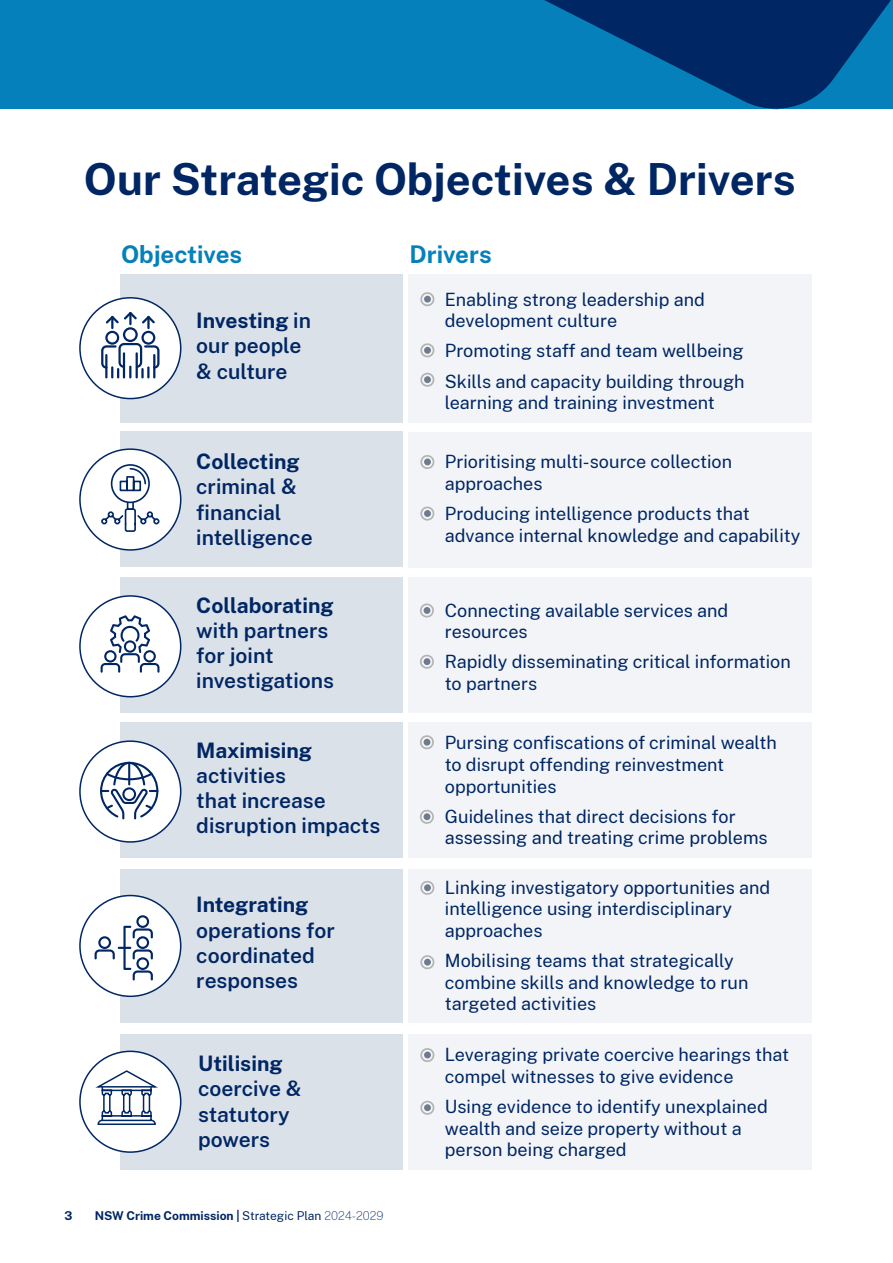
<style>
.page{position:relative;width:893px;height:1263px;background:#fff}
.page>*{position:absolute;margin:0;border:0;box-sizing:border-box;transform-origin:0 0}
.t1{font:700 43.5px "Public Sans";color:#002663}
.t2{font:700 24px "Public Sans";color:#0580ba}
.t3{font:600 21px/25.2px "Public Sans";color:#002663}
.t4{font:700 21px "Public Sans";color:#002663}
.t5{font:18px/21.6px "Public Sans";color:#002663}
.t6{font:700 12px "Public Sans";color:#002663}
.s1{font-weight:700}
.s2{font-weight:400}
.s3{font-weight:100}
</style>
<div class="page">
<div style="left:408px;top:1034px;width:403px;height:136px;background:#f2f4f7"></div>
<div style="left:120px;top:1034px;width:283px;height:135px;background:#dbe1e9"></div>
<div style="left:408px;top:869px;width:403px;height:153px;background:#f2f4f7"></div>
<div style="left:120px;top:869px;width:283px;height:153px;background:#dbe1e9"></div>
<div style="left:408px;top:722px;width:403px;height:136px;background:#f2f4f7"></div>
<div style="left:120px;top:722px;width:283px;height:136px;background:#dbe1e9"></div>
<div style="left:80px;top:741px;width:101px;height:101px;background:#fff;border-radius:50%"></div>
<div style="left:79px;top:740px;width:102px;height:103px;border:2px solid #002663;border-radius:50%"></div>
<div style="left:408px;top:274px;width:403px;height:148px;background:#f2f4f7"></div>
<div style="left:120px;top:274px;width:283px;height:148px;background:#dbe1e9"></div>
<div style="left:408px;top:577px;width:403px;height:136px;background:#f2f4f7"></div>
<div style="left:120px;top:577px;width:283px;height:136px;background:#dbe1e9"></div>
<div style="left:80px;top:596px;width:101px;height:101px;background:#fff;border-radius:50%"></div>
<div style="left:79px;top:595px;width:102px;height:102px;border:2px solid #002663;border-radius:50%"></div>
<div style="left:408px;top:432px;width:403px;height:135px;background:#f2f4f7"></div>
<div style="left:120px;top:432px;width:283px;height:135px;background:#dbe1e9"></div>
<div style="left:0;top:0;width:893px;height:109px;background:#0580ba"></div>
<svg style="left:544px;top:0;width:347px;height:110px;fill:#002663"></svg>
<svg style="left:420px;top:292px;width:15px;height:14px"></svg>
<svg style="left:420px;top:343px;width:15px;height:15px"></svg>
<svg style="left:420px;top:372px;width:15px;height:15px"></svg>
<div style="left:80px;top:298px;width:101px;height:101px;background:#fff;border-radius:50%"></div>
<div style="left:79px;top:297px;width:102px;height:102px;border:2px solid #002663;border-radius:50%"></div>
<svg style="left:101px;top:312px;width:58px;height:66px"></svg>
<svg style="left:420px;top:455px;width:15px;height:14px"></svg>
<svg style="left:420px;top:506px;width:15px;height:15px"></svg>
<svg style="left:420px;top:603px;width:14px;height:15px"></svg>
<svg style="left:420px;top:654px;width:14px;height:15px"></svg>
<svg style="left:420px;top:735px;width:14px;height:14px"></svg>
<svg style="left:420px;top:809px;width:14px;height:15px"></svg>
<svg style="left:420px;top:880px;width:15px;height:15px"></svg>
<svg style="left:420px;top:955px;width:15px;height:14px"></svg>
<svg style="left:420px;top:1048px;width:15px;height:14px"></svg>
<svg style="left:420px;top:1100px;width:15px;height:15px"></svg>
<div style="left:80px;top:449px;width:101px;height:101px;background:#fff;border-radius:50%"></div>
<div style="left:79px;top:448px;width:102px;height:103px;border:2px solid #002663;border-radius:50%"></div>
<div style="left:111px;top:464px;width:39px;height:39px;border:2px solid #002663;border-radius:50%"></div>
<div style="left:127px;top:501px;width:7px;height:9px;border:2px solid #002663"></div>
<svg style="left:119px;top:467px;width:28px;height:25px"></svg>
<svg style="left:101px;top:507px;width:59px;height:25px"></svg>
<svg style="left:101px;top:615px;width:58px;height:58px"></svg>
<div style="left:80px;top:895px;width:101px;height:101px;background:#fff;border-radius:50%"></div>
<div style="left:79px;top:895px;width:102px;height:102px;border:2px solid #002663;border-radius:50%"></div>
<svg style="left:95px;top:915px;width:58px;height:65px"></svg>
<svg style="left:100px;top:762px;width:58px;height:57px"></svg>
<hr style="left:128px;top:762px;width:2px;height:23px;background:#002663">
<div style="left:80px;top:1051px;width:101px;height:101px;background:#fff;border-radius:50%"></div>
<div style="left:79px;top:1050px;width:102px;height:103px;border:2px solid #002663;border-radius:50%"></div>
<svg style="left:92px;top:1069px;width:66px;height:56px"></svg>
<h1 class="t1" style="left:84px;top:147px;width:713px">Our Strategic Objectives &amp; Drivers</h1>
<h2 class="t2" style="left:121px;top:237px;width:123px">Objectives</h2>
<h2 class="t2" style="left:410px;top:237px;width:84px">Drivers</h2>
<p class="t3" style="left:196px;top:307px;width:116px"><span class="s1">Investing</span> in our people &amp; culture</p>
<p class="t4" style="left:196px;top:446px;width:105px">Collecting</p>
<p class="t3" style="left:196px;top:473px;width:118px">criminal &amp; financial intelligence</p>
<p class="t4" style="left:196px;top:590px;width:139px">Collaborating</p>
<p class="t3" style="left:196px;top:616px;width:139px">with partners for joint investigations</p>
<p class="t4" style="left:196px;top:734px;width:117px">Maximising</p>
<p class="t3" style="left:196px;top:761px;width:185px">activities<br>that increase disruption impacts</p>
<p class="t4" style="left:196px;top:889px;width:114px">Integrating</p>
<p class="t3" style="left:196px;top:916px;width:140px">operations for coordinated responses</p>
<p class="t4" style="left:198px;top:1048px;width:86px">Utilising</p>
<p class="t3" style="left:198px;top:1075px;width:105px">coercive &amp; statutory powers</p>
<p class="t6" style="left:64px;top:1207px;width:9px">3</p>
<p class="t6" style="left:95px;top:1207px;width:290px">NSW Crime Commission | <span class="s2">Strategic Plan</span> <span class="s3">2024-2029</span></p>
<p class="t5" style="left:445px;top:288px;width:261px">Enabling strong leadership and development culture</p>
<p class="t5" style="left:445px;top:335px;width:301px;line-height:30.2px">Promoting staff and team wellbeing<br>Skills and capacity building through</p>
<p class="t5" style="left:445px;top:391px;width:271px">learning and training investment</p>
<p class="t5" style="left:445px;top:450px;width:289px">Prioritising multi-source collection approaches</p>
<p class="t5" style="left:445px;top:502px;width:357px">Producing intelligence products that advance internal knowledge and capability</p>
<p class="t5" style="left:445px;top:598px;width:285px">Connecting available services and resources</p>
<p class="t5" style="left:445px;top:650px;width:347px">Rapidly disseminating critical information to partners</p>
<p class="t5" style="left:445px;top:731px;width:333px">Pursing confiscations of criminal wealth to disrupt offending reinvestment opportunities</p>
<p class="t5" style="left:445px;top:804px;width:324px">Guidelines that direct decisions for assessing and treating crime problems</p>
<p class="t5" style="left:445px;top:875px;width:327px">Linking investigatory opportunities and intelligence using interdisciplinary approaches</p>
<p class="t5" style="left:445px;top:949px;width:305px">Mobilising teams that strategically combine skills and knowledge to run targeted activities</p>
<p class="t5" style="left:445px;top:1043px;width:346px">Leveraging private coercive hearings that compel witnesses to give evidence</p>
<p class="t5" style="left:445px;top:1095px;width:324px">Using evidence to identify unexplained wealth and seize property without a person being charged</p>
</div>
